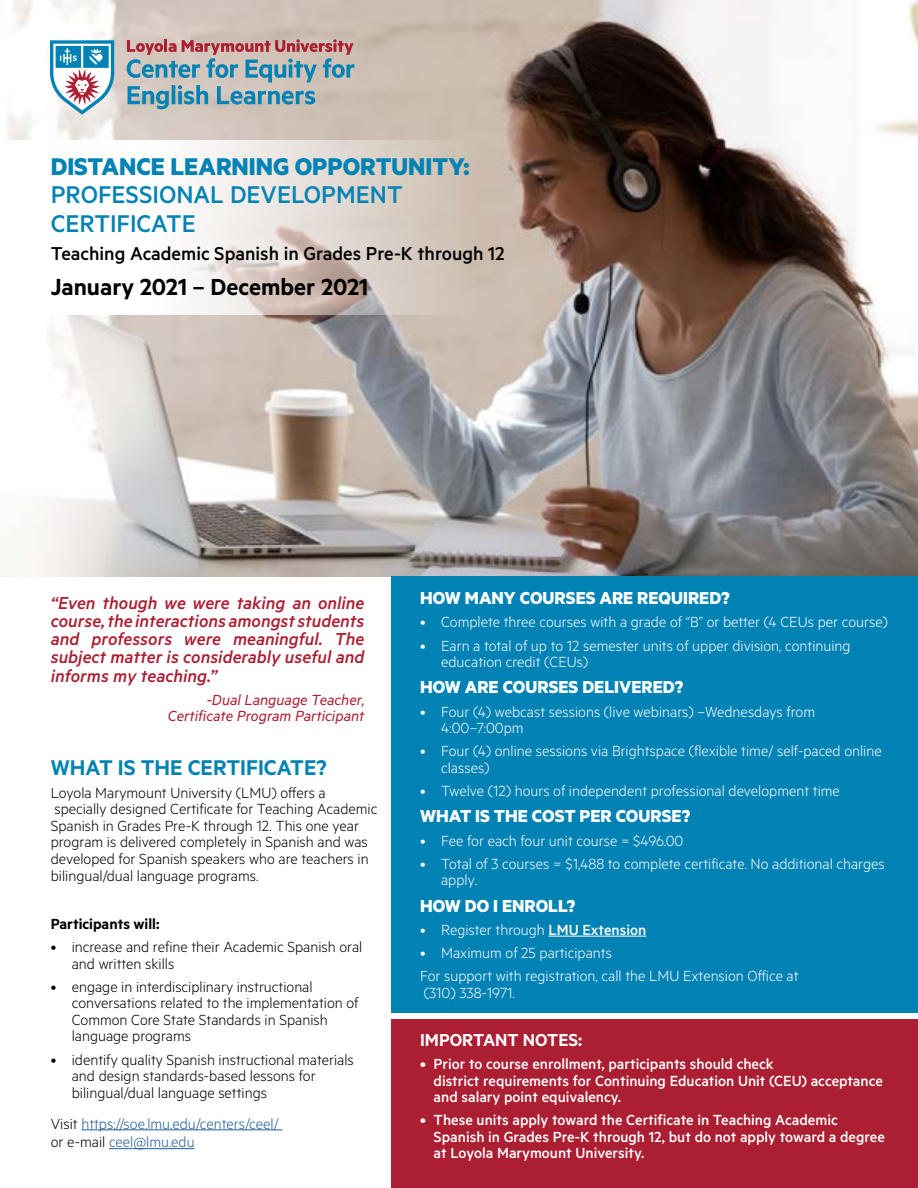
<style>
.page{position:relative;width:918px;height:1188px;background:#fff}
.page>*{position:absolute;margin:0;border:0;box-sizing:border-box;transform-origin:0 0}
.t1{font:500 27.3px/28.5px "Metric";color:#0082b5}
.t2{font:700 27.3px "Metric";color:#0082b5}
.t3{font:600 26.1px "Metric";color:#000}
.t4{font:600 24px "Metric";color:#0082b5}
.t5{font:500 21px "Metric";color:#000}
.t6{font:italic 500 19.5px/18.3px "Metric";color:#ac1e31;text-align:justify}
.t7{font:700 19.5px "Metric";color:#fff}
.t8{font:600 19.5px "Metric";color:#fff}
.t9{font:300 16.5px/16.5px "Metric";color:#fff}
.t10{font:300 16.5px/16.5px "Metric";color:#000}
.t11{font:500 16.5px/16.5px "Metric";color:#fff}
.t12{font:300 16.5px/18.8px "Metric";color:#215e9e}
.t13{font:italic 16.5px/16.5px "Metric";color:#ac1e31;text-align:right}
.t14{font:600 16.5px "Metric";color:#000}
.s1{color:#000}
.s2{font-size:18px}
.s3{font-weight:500}
</style>
<div class="page">
<div style="left:392px;top:1020px;width:526px;height:168px;background:#ac1e31"></div>
<img style="left:0;top:0;width:918px;height:576px">
<div style="left:392px;top:576px;width:526px;height:437px;background:#0082b5"></div>
<hr style="left:81px;top:1130px;width:201px;height:1px;background:#215e9e">
<hr style="left:109px;top:1148px;width:86px;height:1px;background:#215e9e">
<hr style="left:549px;top:936px;width:97px;height:1px;background:#fff">
<svg style="left:0;top:140px;width:478px;height:175px"></svg>
<svg style="left:50px;top:40px;width:64px;height:75px"></svg>
<svg style="left:127px;top:39px;width:227px;height:70px;background:#a3a8ac"></svg>
<h1 class="t2" style="left:51px;top:150px;width:420px">DISTANCE LEARNING OPPORTUNITY:</h1>
<h1 class="t1" style="left:51px;top:180px;width:353px">PROFESSIONAL DEVELOPMENT<br>CERTIFICATE</h1>
<p class="t5" style="left:51px;top:242px;width:455px">Teaching Academic Spanish in Grades Pre-K through 12</p>
<h2 class="t3" style="left:51px;top:271px;width:319px">January 2021 – December 2021</h2>
<p class="t6" style="left:51px;top:593px;width:315px">“Even though we were taking an online course, the interactions amongst students and professors were meaningful. The subject matter is considerably useful and informs my teaching.”</p>
<p class="t13" style="left:168px;top:691px;width:198px">-Dual Language Teacher,<br>Certificate Program Participant</p>
<h3 class="t4" style="left:51px;top:753px;width:277px">WHAT IS THE CERTIFICATE?</h3>
<p class="t10" style="left:51px;top:784px;width:328px">Loyola Marymount University (LMU) offers a specially designed Certificate for Teaching Academic Spanish in Grades Pre-K through 12. This one year program is delivered completely in Spanish and was developed for Spanish speakers who are teachers in bilingual/dual language programs.</p>
<p class="t14" style="left:51px;top:914px;width:110px">Participants will:</p>
<p class="t10" style="left:72px;top:938px;width:292px;text-indent:-21px">• increase and refine their Academic Spanish oral and written skills</p>
<p class="t10" style="left:72px;top:978px;width:288px;text-indent:-21px">• engage in interdisciplinary instructional conversations related to the implementation of Common Core State Standards in Spanish language programs</p>
<p class="t10" style="left:72px;top:1051px;width:284px;text-indent:-21px">• identify quality Spanish instructional materials and design standards-based lessons for bilingual/dual language settings</p>
<p class="t12" style="left:51px;top:1113px;width:230px"><span class="s1">Visit</span> https://soe.lmu.edu/centers/ceel/ <span class="s1">or e-mail</span> ceel@lmu.edu</p>
<p class="t7" style="left:420px;top:586px;width:311px">HOW MANY COURSES ARE REQUIRED?</p>
<p class="t9" style="left:420px;top:613px;width:469px">• Complete three courses with a grade of “B” or better (4 CEUs per course)</p>
<p class="t9" style="left:441px;top:637px;width:411px;text-indent:-21px">• Earn a total of up to 12 semester units of upper division, continuing education credit (CEUs)</p>
<p class="t7" style="left:420px;top:675px;width:265px">HOW ARE COURSES DELIVERED?</p>
<p class="t9" style="left:441px;top:703px;width:376px;text-indent:-21px">• Four (4) webcast sessions (live webinars) –Wednesdays from<br>4:00–7:00pm</p>
<p class="t9" style="left:441px;top:742px;width:442px;text-indent:-21px">• Four (4) online sessions via Brightspace (flexible time/ self-paced online classes)</p>
<p class="t9" style="left:420px;top:782px;width:421px">• Twelve (12) hours of independent professional development time</p>
<p class="t7" style="left:420px;top:804px;width:272px">WHAT IS THE COST PER COURSE?</p>
<p class="t9" style="left:420px;top:832px;width:265px">• Fee for each four unit course = $496.00</p>
<p class="t9" style="left:441px;top:855px;width:445px;text-indent:-21px">• Total of 3 courses = $1,488 to complete certificate. No additional charges apply<span class="s2">.</span></p>
<p class="t7" style="left:420px;top:894px;width:157px">HOW DO I ENROLL?</p>
<p class="t9" style="left:420px;top:921px;width:228px">• Register through <span class="s3">LMU Extension</span></p>
<p class="t9" style="left:420px;top:941px;width:380px;line-height:23.2px">• Maximum of 25 participants<br>For support with registration, call the LMU Extension Office at</p>
<p class="t9" style="left:424px;top:984px;width:93px">(310) 338-1971.</p>
<p class="t8" style="left:420px;top:1028px;width:164px">IMPORTANT NOTES:</p>
<p class="t11" style="left:434px;top:1055px;width:451px;text-indent:-13px">• Prior to course enrollment, participants should check<br>district requirements for Continuing Education Unit (CEU) acceptance and salary point equivalency.</p>
<p class="t11" style="left:434px;top:1112px;width:453px;text-indent:-13px">• These units apply toward the Certificate in Teaching Academic<br>Spanish in Grades Pre-K through 12, but do not apply toward a degree at Loyola Marymount University.</p>
</div>
